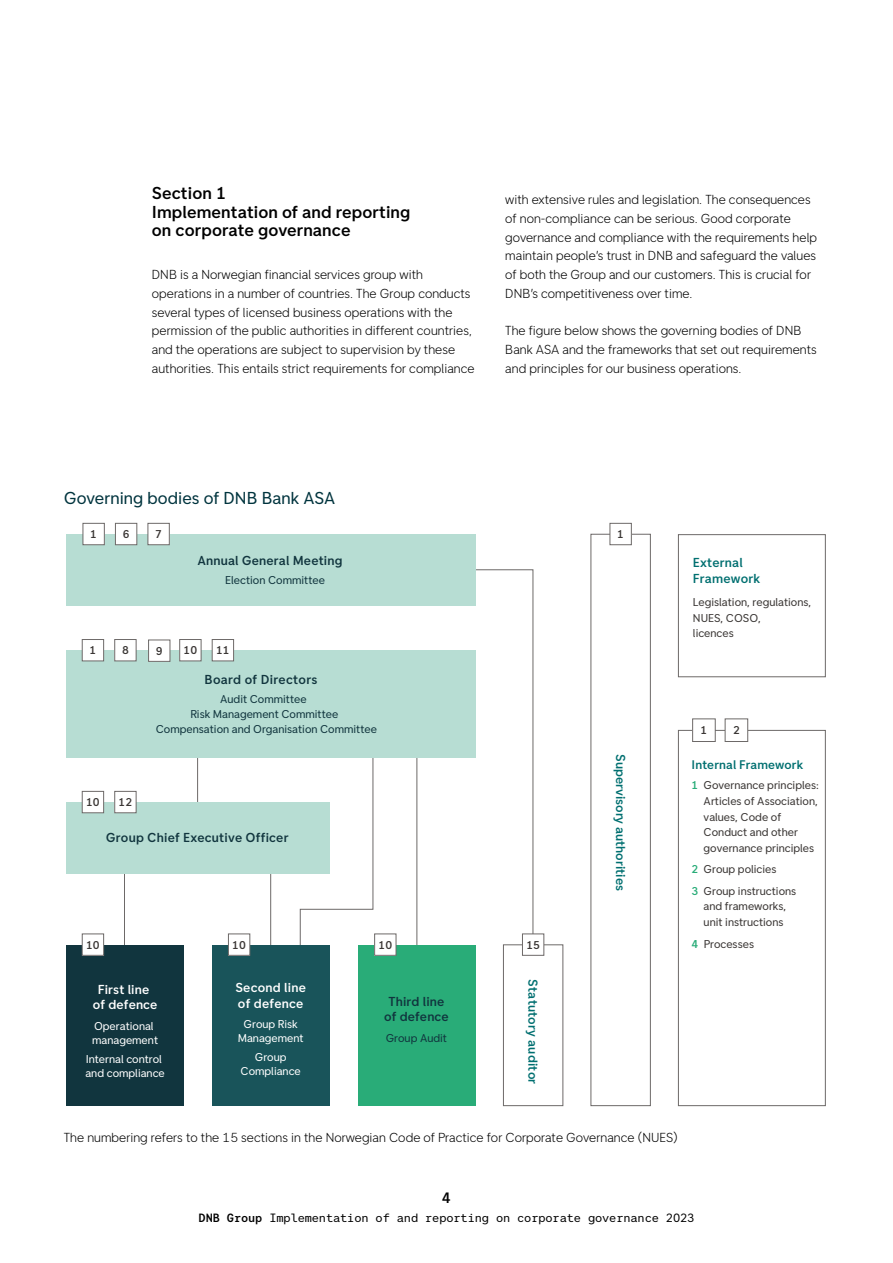
<style>
.page{position:relative;width:893px;height:1263px;background:#fff}
.page>*{position:absolute;margin:0;border:0;box-sizing:border-box;transform-origin:0 0}
.Tittel_1_sort_-_H3{font:500 17.25px/18.8px "DNB";letter-spacing:.005em;color:#000}
.Tittel_2_hav___H4{font:17.25px "DNB";letter-spacing:.005em;color:#00343e}
.t1{font:500 15px "DNB Mono";color:#000}
.Brødtekst{font:300 13.05px/18.8px "DNB";letter-spacing:.005em;color:#000}
.t2{font:500 13.05px/15.6px "DNB";letter-spacing:.015em;color:#11353e;text-align:center}
.t3{font:500 13.05px/15.6px "DNB";letter-spacing:.015em;color:#006f70}
.t4{font:500 13.05px/15.6px "DNB";letter-spacing:.015em;color:#fff;text-align:center}
.t5{font:500 12.45px "DNB";letter-spacing:.01em;color:#006f70}
.t6{font:12px "DNB Mono";letter-spacing:-.01em;color:#000}
.t7{font:11.4px/15.8px "DNB";color:#3b3735}
.t8{font:11.4px/14.5px "DNB";color:#11353e;text-align:center}
.t9{font:11.4px/13.6px "DNB";color:#fff}
.t10{font:500 11.4px "DNB";color:#3b3735}
.s1{font-weight:500;color:#29ac78}
.s2{font-weight:500}
</style>
<div class="page">
<hr style="left:197px;top:735px;width:1px;height:81px;background:#6d6968">
<hr style="left:270px;top:842px;width:1px;height:111px;background:#6d6968">
<svg style="left:300px;top:757px;width:73px;height:188px"></svg>
<hr style="left:417px;top:693px;width:1px;height:262px;background:#6d6968">
<svg style="left:470px;top:569px;width:63px;height:365px"></svg>
<hr style="left:124px;top:827px;width:1px;height:121px;background:#6d6968">
<div style="left:66px;top:534px;width:410px;height:71px;background:#b7ddd3"></div>
<div style="left:66px;top:650px;width:410px;height:107px;background:#b7ddd3"></div>
<div style="left:66px;top:802px;width:263px;height:71px;background:#b7ddd3"></div>
<div style="left:66px;top:945px;width:117px;height:161px;background:#11353e"></div>
<div style="left:212px;top:945px;width:117px;height:161px;background:#19545a"></div>
<div style="left:358px;top:945px;width:118px;height:161px;background:#29ac78"></div>
<div style="left:503px;top:944px;width:60px;height:162px;border:1px solid #6d6968"></div>
<div style="left:591px;top:534px;width:60px;height:572px;border:1px solid #6d6968"></div>
<div style="left:678px;top:534px;width:147px;height:143px;border:1px solid #6d6968"></div>
<div style="left:678px;top:730px;width:147px;height:376px;border:1px solid #6d6968"></div>
<div style="left:83px;top:523px;width:21px;height:22px;background:#fff"></div>
<div style="left:83px;top:523px;width:22px;height:22px;border:1px solid #6d6968"></div>
<div style="left:115px;top:523px;width:22px;height:22px;background:#fff"></div>
<div style="left:115px;top:523px;width:22px;height:22px;border:1px solid #6d6968"></div>
<div style="left:148px;top:523px;width:21px;height:22px;background:#fff"></div>
<div style="left:148px;top:523px;width:22px;height:22px;border:1px solid #6d6968"></div>
<div style="left:82px;top:639px;width:22px;height:22px;background:#fff"></div>
<div style="left:82px;top:639px;width:22px;height:22px;border:1px solid #6d6968"></div>
<div style="left:115px;top:639px;width:21px;height:22px;background:#fff"></div>
<div style="left:149px;top:640px;width:21px;height:21px;background:#fff"></div>
<div style="left:180px;top:639px;width:21px;height:22px;background:#fff"></div>
<div style="left:179px;top:639px;width:22px;height:22px;border:1px solid #6d6968"></div>
<div style="left:212px;top:639px;width:22px;height:22px;background:#fff"></div>
<div style="left:212px;top:639px;width:22px;height:22px;border:1px solid #6d6968"></div>
<div style="left:82px;top:791px;width:22px;height:22px;background:#fff"></div>
<div style="left:82px;top:791px;width:22px;height:22px;border:1px solid #6d6968"></div>
<div style="left:115px;top:791px;width:21px;height:22px;background:#fff"></div>
<div style="left:115px;top:791px;width:21px;height:22px;border:1px solid #6d6968"></div>
<div style="left:82px;top:934px;width:22px;height:21px;background:#fff"></div>
<div style="left:82px;top:934px;width:22px;height:21px;border:1px solid #6d6968"></div>
<div style="left:228px;top:934px;width:22px;height:21px;background:#fff"></div>
<div style="left:228px;top:934px;width:22px;height:21px;border:1px solid #6d6968"></div>
<div style="left:375px;top:934px;width:21px;height:21px;background:#fff"></div>
<div style="left:522px;top:934px;width:22px;height:21px;background:#fff"></div>
<div style="left:522px;top:934px;width:22px;height:21px;border:1px solid #6d6968"></div>
<div style="left:610px;top:523px;width:21px;height:22px;background:#fff"></div>
<div style="left:610px;top:523px;width:21px;height:22px;border:1px solid #6d6968"></div>
<div style="left:693px;top:719px;width:22px;height:22px;background:#fff"></div>
<div style="left:692px;top:719px;width:23px;height:23px;border:1px solid #6d6968"></div>
<div style="left:725px;top:719px;width:23px;height:22px;background:#fff"></div>
<div style="left:725px;top:719px;width:23px;height:23px;border:1px solid #6d6968"></div>
<h2 class="Tittel_1_sort_-_H3" style="left:152px;top:184px;width:260px">Section 1<br>Implementation of and reporting on corporate governance</h2>
<p class="Brødtekst" style="left:152px;top:265px;width:324px">DNB is a Norwegian financial services group with operations in a number of countries. The Group conducts several types of licensed business operations with the permission of the public authorities in different countries, and the operations are subject to supervision by these authorities. This entails strict requirements for compliance</p>
<p class="Brødtekst" style="left:505px;top:190px;width:313px">with extensive rules and legislation. The consequences of non-compliance can be serious. Good corporate governance and compliance with the requirements help maintain people’s trust in DNB and safeguard the values of both the Group and our customers. This is crucial for DNB’s competitiveness over time.</p>
<p class="Brødtekst" style="left:505px;top:321px;width:313px">The figure below shows the governing bodies of DNB<br>Bank ASA and the frameworks that set out requirements and principles for our business operations.</p>
<p class="Tittel_2_hav___H4" style="left:64px;top:488px;width:273px">Governing bodies of DNB Bank ASA</p>
<p class="t10" style="left:90px;top:527px;width:8px">1</p>
<p class="t10" style="left:123px;top:527px;width:8px">6</p>
<p class="t10" style="left:155px;top:527px;width:8px">7</p>
<p class="t2" style="left:197px;top:552px;width:147px">Annual General Meeting</p>
<p class="t8" style="left:225px;top:573px;width:101px">Election Committee</p>
<p class="t10" style="left:90px;top:643px;width:8px">1</p>
<p class="t10" style="left:122px;top:643px;width:8px">8</p>
<p class="t10" style="left:156px;top:644px;width:8px">9</p>
<p class="t10" style="left:184px;top:643px;width:15px">10</p>
<p class="t10" style="left:216px;top:643px;width:15px">11</p>
<p class="t2" style="left:205px;top:672px;width:114px">Board of Directors</p>
<p class="t8" style="left:156px;top:692px;width:223px">Audit Committee<br>Risk Management Committee<br>Compensation and Organisation Committee</p>
<p class="t10" style="left:617px;top:527px;width:8px">1</p>
<p class="t3" style="left:693px;top:555px;width:69px">External<br>Framework</p>
<p class="t7" style="left:693px;top:594px;width:120px">Legislation, regulations,<br>NUES, COSO,<br>licences</p>
<p class="t10" style="left:700px;top:723px;width:8px">1</p>
<p class="t10" style="left:733px;top:723px;width:8px">2</p>
<p class="t10" style="left:86px;top:795px;width:15px">10</p>
<p class="t10" style="left:119px;top:795px;width:15px">12</p>
<p class="t2" style="left:106px;top:830px;width:184px">Group Chief Executive Officer</p>
<p class="t10" style="left:86px;top:938px;width:15px">10</p>
<p class="t10" style="left:232px;top:938px;width:15px">10</p>
<p class="t10" style="left:378px;top:938px;width:15px">10</p>
<p class="t10" style="left:526px;top:938px;width:15px">15</p>
<p class="t4" style="left:93px;top:981px;width:66px">First line of defence</p>
<p class="t9" style="left:92px;top:1019px;width:67px">Operational management</p>
<p class="t9" style="left:85px;top:1052px;width:81px">Internal control and compliance</p>
<p class="t4" style="left:235px;top:980px;width:72px;text-align:left">Second line of defence</p>
<p class="t9" style="left:238px;top:1018px;width:67px;text-align:center">Group Risk<br>Management</p>
<p class="t9" style="left:241px;top:1051px;width:62px;text-align:center">Group<br>Compliance</p>
<p class="t2" style="left:384px;top:993px;width:66px">Third line of defence</p>
<p class="t8" style="left:386px;top:1031px;width:63px">Group Audit</p>
<p class="t3" style="left:541px;top:979px;width:106px;rotate:90deg">Statutory auditor</p>
<p class="t3" style="left:628px;top:754px;width:138px;rotate:90deg">Supervisory authorities</p>
<p class="t5" style="left:691px;top:757px;width:113px">Internal Framework</p>
<p class="t7" style="left:704px;top:777px;width:117px;text-indent:-12px"><span class="s1">1</span> Governance principles:<br>Articles of Association, values, Code of<br>Conduct and other governance principles</p>
<p class="t7" style="left:691px;top:859px;width:106px;line-height:21.5px"><span class="s1">2</span> Group policies<br><span class="s1">3</span> Group instructions</p>
<p class="t7" style="left:704px;top:899px;width:84px">and frameworks, unit instructions</p>
<p class="t7" style="left:691px;top:936px;width:64px"><span class="s1">4</span> Processes</p>
<p class="Brødtekst" style="left:64px;top:1128px;width:616px">The numbering refers to the 15 sections in the Norwegian Code of Practice for Corporate Governance (NUES)</p>
<p class="t7" style="left:67px;top:1134px;width:314px">Nummereringen viser til beskrivelser i punktene i anbefalingen.</p>
<p class="t1" style="left:442px;top:1189px;width:10px">4</p>
<p class="t6" style="left:199px;top:1211px;width:497px"><span class="s2">DNB Group</span> Implementation of and reporting on corporate governance 2023</p>
</div>
